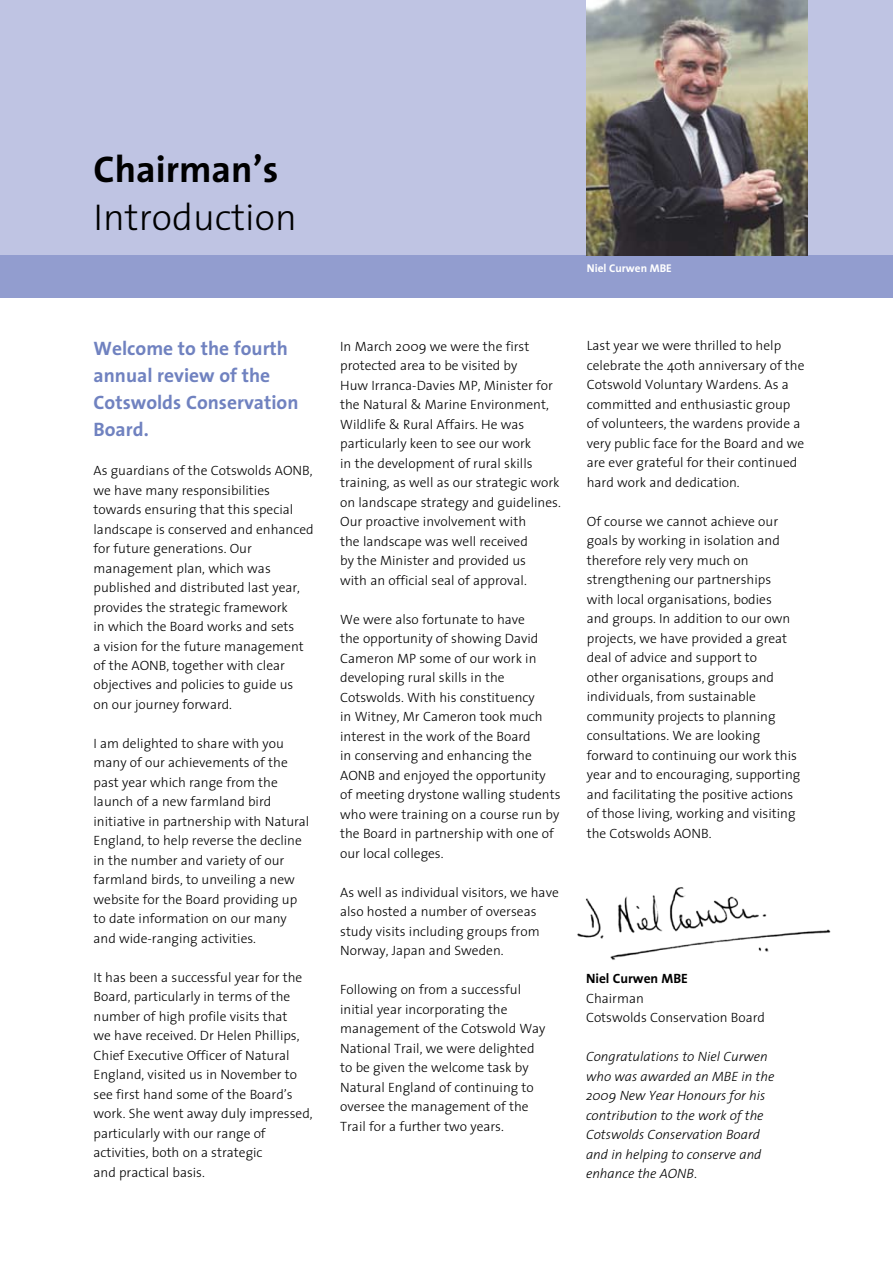
<style>
.page{position:relative;width:893px;height:1263px;background:#fff}
.page>*{position:absolute;margin:0;border:0;box-sizing:border-box;transform-origin:0 0}
.t1{font:300 37.5px "The Sans";color:#000}
.t2{font:700 37.5px "The Sans";color:#000}
.t3{font:700 19.5px/27px "The Sans";color:#7082c0}
.t4{font:300 13.5px/19.5px "The Sans";color:#000}
.t5{font:italic 300 13.5px/19.5px "The Sans";color:#000}
.t6{font:700 13.5px "The Sans";color:#000}
.t7{font:700 11.25px "The Sans";color:#fff}
.s1{font-style:normal}
</style>
<div class="page">
<img style="left:577px;top:887px;width:254px;height:73px">
<div style="left:0;top:0;width:893px;height:298px;background:#bfc4e3"></div>
<div style="left:0;top:255px;width:893px;height:43px;background:#929dcf"></div>
<img style="left:587px;top:0;width:221px;height:255px">
<h1 class="t2" style="left:94px;top:138px;width:186px">Chairman’s</h1>
<h1 class="t1" style="left:94px;top:186px;width:205px">Introduction</h1>
<h2 class="t3" style="left:94px;top:334px;width:206px">Welcome to the fourth annual review of the<br>Cotswolds Conservation<br>Board.</h2>
<p class="t4" style="left:94px;top:460px;width:222px">As guardians of the Cotswolds AONB, we have many responsibilities towards ensuring that this special landscape is conserved and enhanced for future generations. Our management plan, which was published and distributed last year, provides the strategic framework<br>in which the Board works and sets<br>a vision for the future management of the AONB, together with clear objectives and policies to guide us<br>on our journey forward.</p>
<p class="t4" style="left:94px;top:733px;width:217px">I am delighted to share with you many of our achievements of the past year which range from the launch of a new farmland bird initiative in partnership with Natural<br>England, to help reverse the decline in the number and variety of our farmland birds, to unveiling a new website for the Board providing up to date information on our many and wide-ranging activities.</p>
<p class="t4" style="left:94px;top:967px;width:221px">It has been a successful year for the Board, particularly in terms of the number of high profile visits that<br>we have received. Dr Helen Phillips, Chief Executive Officer of Natural England, visited us in November to see first hand some of the Board’s work. She went away duly impressed, particularly with our range of activities, both on a strategic<br>and practical basis.</p>
<p class="t7" style="left:587px;top:259px;width:86px">Niel Curwen MBE</p>
<p class="t4" style="left:340px;top:336px;width:222px">In March 2009 we were the first protected area to be visited by<br>Huw Irranca-Davies MP, Minister for the Natural &amp; Marine Environment, Wildlife &amp; Rural Affairs. He was particularly keen to see our work<br>in the development of rural skills training, as well as our strategic work on landscape strategy and guidelines.<br>Our proactive involvement with<br>the landscape was well received<br>by the Minister and provided us<br>with an official seal of approval.</p>
<p class="t4" style="left:340px;top:609px;width:222px">We were also fortunate to have<br>the opportunity of showing David<br>Cameron MP some of our work in developing rural skills in the<br>Cotswolds. With his constituency<br>in Witney, Mr Cameron took much interest in the work of the Board<br>in conserving and enhancing the<br>AONB and enjoyed the opportunity of meeting drystone walling students who were training on a course run by the Board in partnership with one of our local colleges.</p>
<p class="t4" style="left:340px;top:882px;width:220px">As well as individual visitors, we have also hosted a number of overseas study visits including groups from Norway, Japan and Sweden.</p>
<p class="t4" style="left:340px;top:979px;width:207px">Following on from a successful initial year incorporating the management of the Cotswold Way<br>National Trail, we were delighted to be given the welcome task by<br>Natural England of continuing to oversee the management of the<br>Trail for a further two years.</p>
<p class="t4" style="left:587px;top:336px;width:219px">Last year we were thrilled to help celebrate the 40th anniversary of the Cotswold Voluntary Wardens. As a committed and enthusiastic group of volunteers, the wardens provide a very public face for the Board and we are ever grateful for their continued hard work and dedication.</p>
<p class="t4" style="left:587px;top:511px;width:215px">Of course we cannot achieve our goals by working in isolation and therefore rely very much on strengthening our partnerships with local organisations, bodies<br>and groups. In addition to our own projects, we have provided a great deal of advice and support to<br>other organisations, groups and individuals, from sustainable community projects to planning consultations. We are looking forward to continuing our work this year and to encouraging, supporting and facilitating the positive actions of those living, working and visiting the Cotswolds AONB.</p>
<p class="t6" style="left:586px;top:967px;width:103px">Niel Curwen MBE</p>
<p class="t4" style="left:586px;top:988px;width:180px">Chairman<br>Cotswolds Conservation Board</p>
<p class="t5" style="left:586px;top:1046px;width:190px">Congratulations to Niel Curwen who was awarded an MBE in the<br>2009 New Year Honours for his contribution to the work of the<br>Cotswolds Conservation Board and in helping to conserve and enhance the AONB<span class="s1">.</span></p>
</div>
